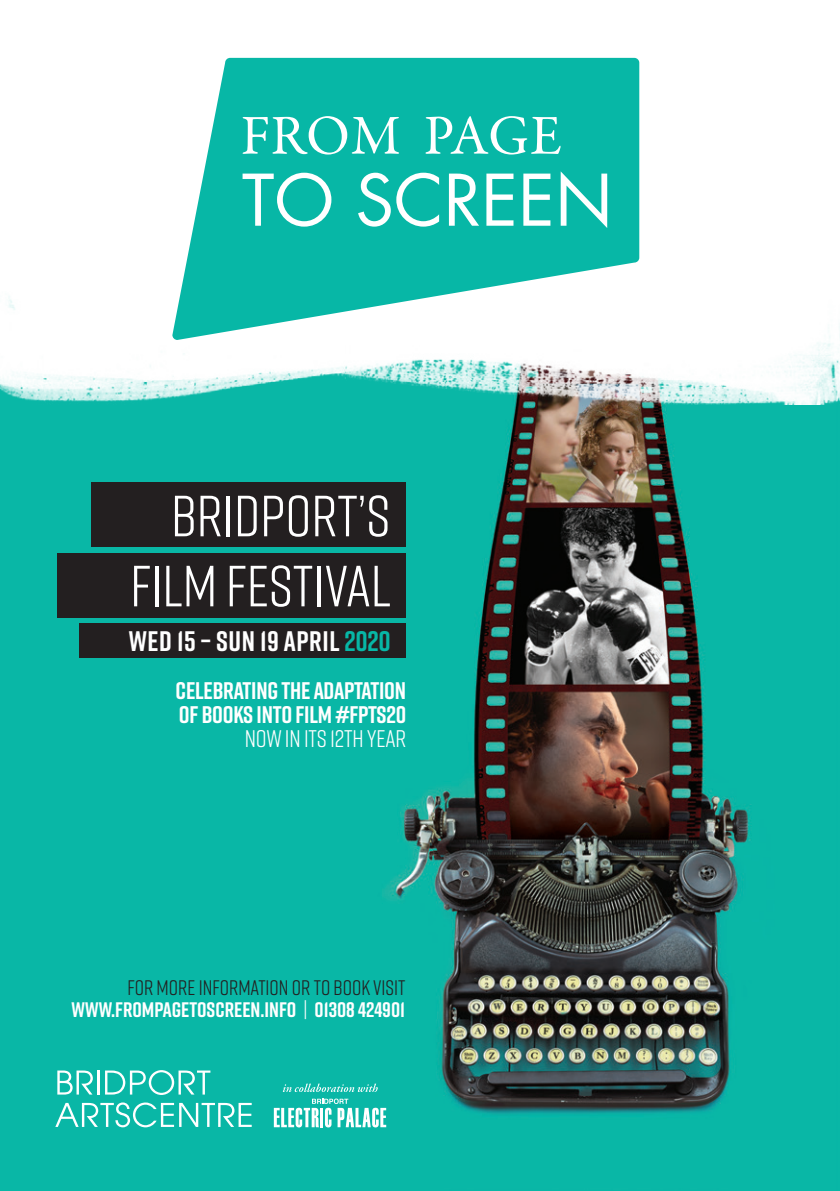
<style>
.page{position:relative;width:840px;height:1191px;background:#fff}
.page>*{position:absolute;margin:0;border:0;box-sizing:border-box;transform-origin:0 0}
.film_details{font:58px "Rift";color:#fff}
.film_details-2{font:700 28.2px "Rift";letter-spacing:.02em;color:#fff}
.film_title{font:700 24px "Rift";letter-spacing:-.01em;color:#fff}
.film_title-2{font:24px "Rift";letter-spacing:-.01em;color:#fff}
.film_details-3{font:700 21px "Rift";color:#fff}
.film_title-3{font:21px "Rift";color:#231f20}
.s1{color:#07b7a6}
.s2{font-weight:400}
</style>
<div class="page">
<img style="left:0;top:404px;width:839px;height:787px">
<img style="left:0;top:57px;width:839px;height:347px">
<svg style="left:57px;top:1070px;width:36px;height:24px"></svg>
<hr style="left:97px;top:1070px;width:2px;height:24px;background:#fff">
<svg style="left:105px;top:1070px;width:105px;height:25px"></svg>
<svg style="left:55px;top:1102px;width:196px;height:25px"></svg>
<svg style="left:172px;top:58px;width:467px;height:282px;fill:#07b7a6"></svg>
<svg style="left:274px;top:1098px;width:112px;height:29px"></svg>
<svg style="left:283px;top:1083px;width:94px;height:9px"></svg>
<div style="left:91px;top:483px;width:314px;height:64px;background:#231f20"></div>
<div style="left:79px;top:623px;width:326px;height:34px;background:#231f20"></div>
<div style="left:57px;top:553px;width:348px;height:64px;background:#231f20"></div>
<p class="film_details" style="left:171px;top:475px;width:221px">BRIDPORT’S</p>
<p class="film_details" style="left:130px;top:545px;width:262px">FILM FESTIVAL</p>
<p class="film_details-2" style="left:129px;top:621px;width:263px">WED 15 – SUN 19 APRIL <span class="s1">2020</span></p>
<p class="film_title" style="left:175px;top:673px;width:232px">CELEBRATING THE ADAPTATION</p>
<p class="film_title" style="left:179px;top:697px;width:229px">OF BOOKS INTO FILM #FPTS20</p>
<p class="film_title-2" style="left:245px;top:721px;width:163px">NOW IN ITS 12TH YEAR</p>
<p class="film_title-3" style="left:127px;top:973px;width:279px">FOR MORE INFORMATION OR TO BOOK VISIT</p>
<p class="film_details-3" style="left:71px;top:994px;width:335px">WWW.FROMPAGETOSCREEN.INFO <span class="s2">|</span> 01308 424901</p>
</div>
